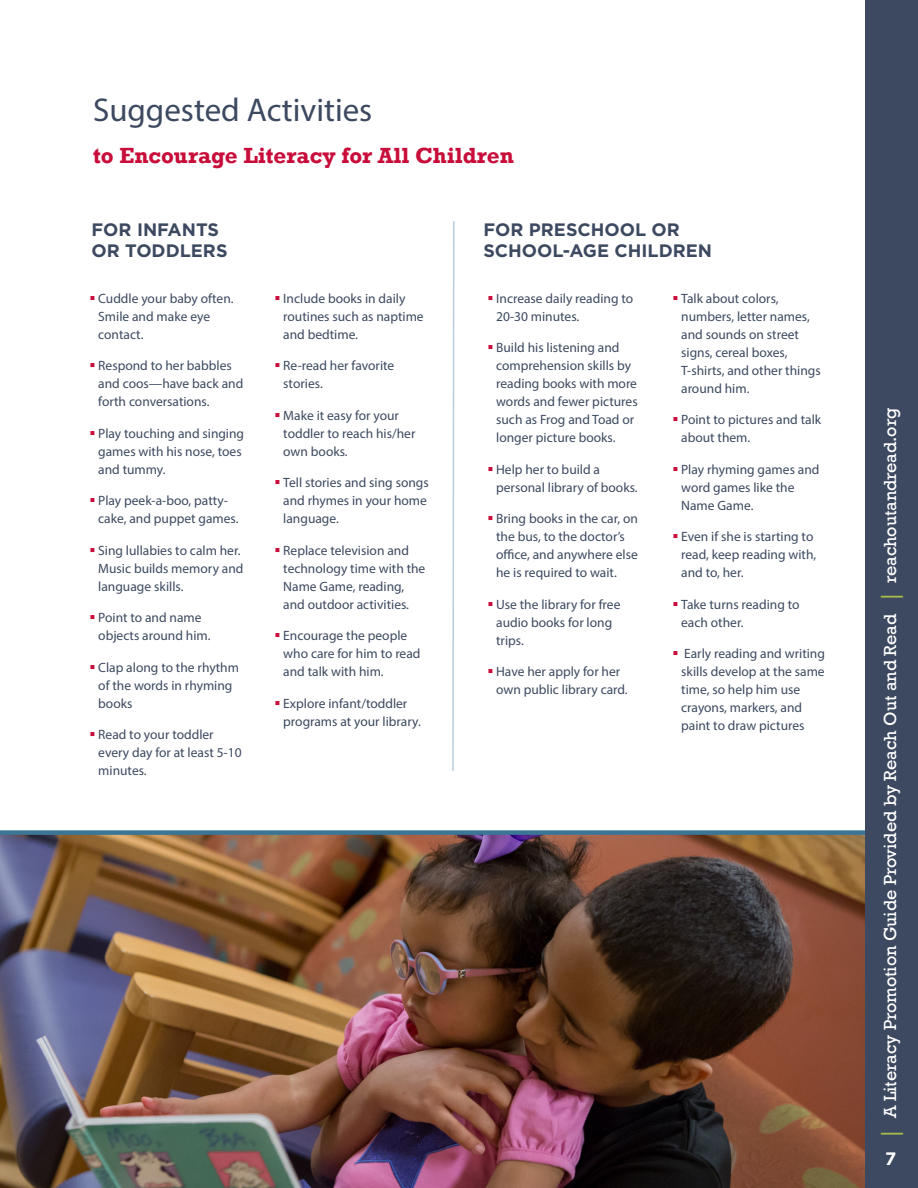
<style>
.page{position:relative;width:918px;height:1188px;background:#fff}
.page>*{position:absolute;margin:0;border:0;box-sizing:border-box;transform-origin:0 0}
.headers{font:33px "Myriad Pro";color:#3d4960}
.Subheader{font:700 22.5px "Rockwell";color:#c80d3a}
.t1{font:18px "Rockwell";color:#fff}
.small_header{font:700 18px/21.8px "Gotham";color:#3d4960}
.disability_name_smal{font:700 18px "Gotham";color:#fff}
.t2{font:13.5px/18px "Myriad Pro";color:#3d4960}
.s1{font-size:24px;color:#a6b84b}
</style>
<div class="page">
<img style="left:0;top:835px;width:866px;height:353px">
<svg style="left:452px;top:221px;width:3px;height:550px"></svg>
<div style="left:0;top:830px;width:866px;height:5px;background:#3b7697"></div>
<div style="left:866px;top:0;width:52px;height:1188px;background:#3d4960"></div>
<p class="headers" style="left:93px;top:89px;width:281px">Suggested Activities</p>
<p class="Subheader" style="left:93px;top:142px;width:422px">to Encourage Literacy for All Children</p>
<p class="small_header" style="left:92px;top:218px;width:138px">FOR INFANTS<br>OR TODDLERS</p>
<p class="small_header" style="left:483px;top:218px;width:230px">FOR PRESCHOOL OR<br>SCHOOL-AGE CHILDREN</p>
<p class="t2" style="left:98px;top:289px;width:137px">Cuddle your baby often.<br>Smile and make eye contact.</p>
<p class="t2" style="left:98px;top:357px;width:147px">Respond to her babbles and coos—have back and forth conversations.</p>
<p class="t2" style="left:98px;top:424px;width:147px">Play touching and singing games with his nose, toes and tummy.</p>
<p class="t2" style="left:98px;top:492px;width:142px">Play peek-a-boo, patty&shy;cake, and puppet games.</p>
<p class="t2" style="left:98px;top:541px;width:147px">Sing lullabies to calm her.<br>Music builds memory and language skills.</p>
<p class="t2" style="left:98px;top:609px;width:114px">Point to and name objects around him.</p>
<p class="t2" style="left:98px;top:658px;width:142px">Clap along to the rhythm of the words in rhyming books</p>
<p class="t2" style="left:98px;top:726px;width:145px">Read to your toddler every day for at least 5-10 minutes.</p>
<p class="t2" style="left:283px;top:289px;width:142px">Include books in daily routines such as naptime and bedtime.</p>
<p class="t2" style="left:283px;top:357px;width:113px">Re-read her favorite stories.</p>
<p class="t2" style="left:283px;top:406px;width:134px">Make it easy for your toddler to reach his/her own books.</p>
<p class="t2" style="left:283px;top:474px;width:147px">Tell stories and sing songs and rhymes in your home language.</p>
<p class="t2" style="left:283px;top:541px;width:144px">Replace television and technology time with the<br>Name Game, reading, and outdoor activities.</p>
<p class="t2" style="left:283px;top:627px;width:139px">Encourage the people who care for him to read and talk with him.</p>
<p class="t2" style="left:283px;top:694px;width:139px">Explore infant/toddler programs at your library.</p>
<p class="t2" style="left:496px;top:289px;width:139px">Increase daily reading to<br>20-30 minutes.</p>
<p class="t2" style="left:496px;top:339px;width:143px">Build his listening and comprehension skills by reading books with more words and fewer pictures such as Frog and Toad or longer picture books.</p>
<p class="t2" style="left:496px;top:460px;width:143px">Help her to build a personal library of books.</p>
<p class="t2" style="left:496px;top:510px;width:143px">Bring books in the car, on the bus, to the doctor’s office, and anywhere else he is required to wait.</p>
<p class="t2" style="left:496px;top:595px;width:126px">Use the library for free audio books for long trips.</p>
<p class="t2" style="left:496px;top:663px;width:133px">Have her apply for her own public library card.</p>
<p class="t2" style="left:681px;top:289px;width:141px">Talk about colors, numbers, letter names, and sounds on street signs, cereal boxes,<br>T-shirts, and other things around him.</p>
<p class="t2" style="left:681px;top:411px;width:142px">Point to pictures and talk about them.</p>
<p class="t2" style="left:681px;top:460px;width:140px">Play rhyming games and word games like the<br>Name Game.</p>
<p class="t2" style="left:681px;top:528px;width:137px">Even if she is starting to read, keep reading with, and to, her.</p>
<p class="t2" style="left:681px;top:595px;width:120px">Take turns reading to each other.</p>
<p class="t2" style="left:681px;top:645px;width:145px">Early reading and writing skills develop at the same time, so help him use crayons, markers, and paint to draw pictures</p>
<p class="t1" style="left:880px;top:1140px;width:733px;rotate:-90deg"><span class="s1">|</span> A Literacy Promotion Guide Provided by Reach Out and Read <span class="s1">|</span> reachoutandread.org</p>
<p class="disability_name_smal" style="left:885px;top:1147px;width:13px">7</p>
</div>
